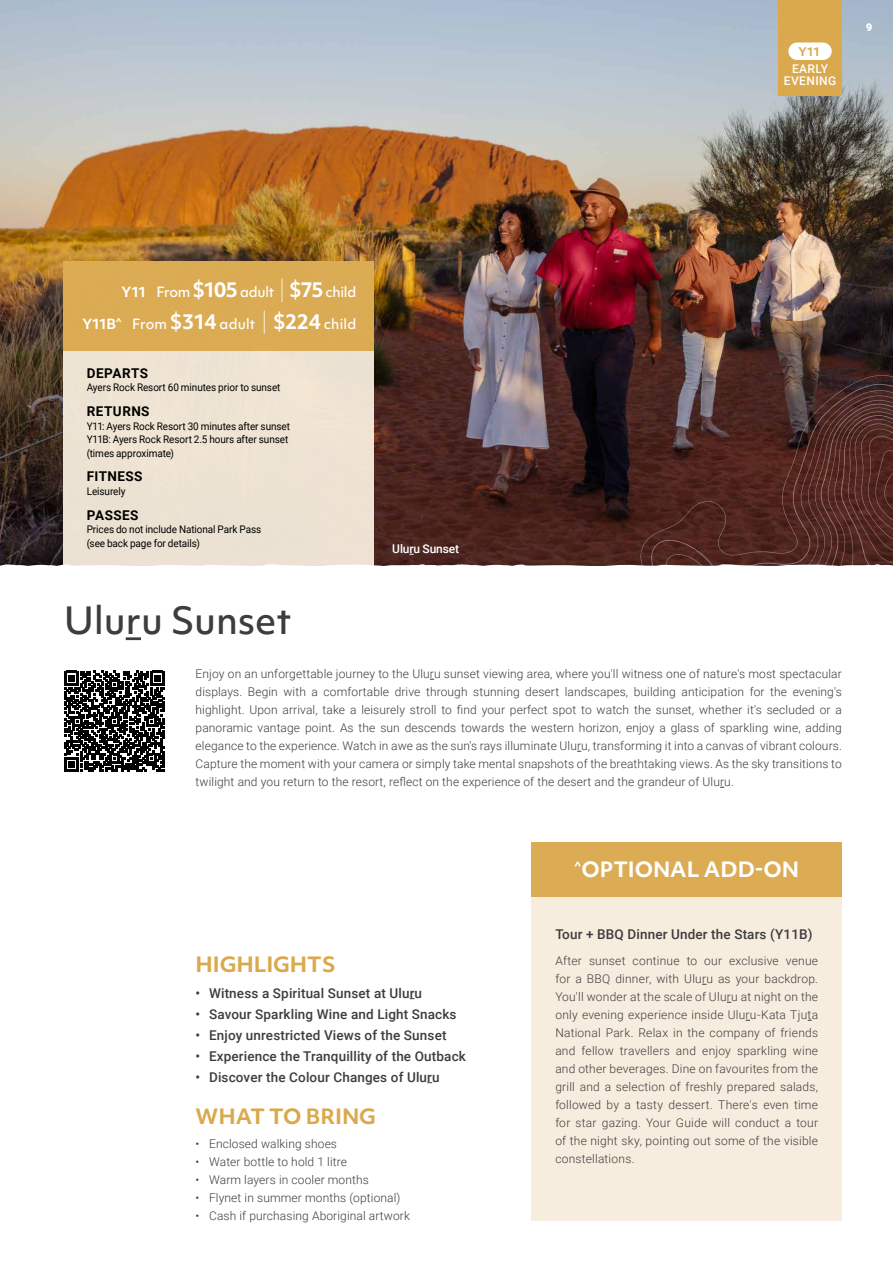
<style>
.page{position:relative;width:893px;height:1263px;background:#fff}
.page>*{position:absolute;margin:0;border:0;box-sizing:border-box;transform-origin:0 0}
.t1{font:500 36px "Objektiv Mk 1";color:#3d3c3e}
.t2{font:700 20.25px "Objektiv Mk 1";color:#daa94d}
.t3{font:700 20.25px "Objektiv Mk 1";color:#fff}
.t4{font:500 13.5px "Roboto";letter-spacing:.01em;color:#3d3c3e}
.t5{font:500 13.5px "Objektiv Mk 1";letter-spacing:.01em;color:#fff}
.t6{font:700 13.5px "Roboto";letter-spacing:.03em;color:#000}
.t7{font:500 13.5px "Objektiv Mk 1";letter-spacing:-.015em;color:#fff}
.t8{font:300 12px/18px "Roboto";letter-spacing:.01em;color:#3d3c3e;text-align:justify}
.t9{font:500 12px/12px "Roboto";letter-spacing:.035em;color:#fff;text-align:center}
.t10{font:500 12px "Roboto";letter-spacing:-.005em;color:#fff}
.t11{font:700 11.4px "Objektiv Mk 1";color:#daa94d}
.t12{font:10.5px/13.5px "Roboto";letter-spacing:-.01em;color:#000;scale:.95 1}
.t13{font:700 10.5px "Roboto";color:#fff}
.s1{font-weight:700}
.s2{font-weight:700;font-size:19.5px}
.s3{font-weight:100;font-size:21px}
</style>
<div class="page">
<img style="left:0;top:0;width:893px;height:384px">
<svg style="left:640px;top:376px;width:253px;height:8px;background:#4c3231"></svg>
<div style="left:778px;top:0;width:64px;height:96px;background:#daa94d"></div>
<div style="left:788px;top:43px;width:44px;height:17px;background:#fff;border-radius:9px"></div>
<div style="left:64px;top:351px;width:310px;height:33px;background:#eee4d3"></div>
<div style="left:64px;top:261px;width:310px;height:90px;background:#dbab53"></div>
<svg style="left:0;top:384px;width:893px;height:182px;background:#836b63"></svg>
<hr style="left:126px;top:637px;width:15px;height:3px;background:#3d3c3e">
<div style="left:531px;top:896px;width:311px;height:324px;background:#f7edde"></div>
<div style="left:531px;top:842px;width:311px;height:54px;background:#dbac54"></div>
<svg style="left:64px;top:671px;width:101px;height:100px"></svg>
<p class="t11" style="left:798px;top:43px;width:23px">Y11</p>
<p class="t9" style="left:784px;top:62px;width:54px">EARLY<br>EVENING</p>
<p class="t13" style="left:866px;top:20px;width:8px">9</p>
<p class="t7" style="left:122px;top:282px;width:236px"><span class="s1">Y11</span> From <span class="s2">$105</span> adult <span class="s3">|</span> <span class="s2">$75</span> child</p>
<p class="t5" style="left:82px;top:314px;width:275px"><span class="s1">Y11B</span><sup>^</sup> From <span class="s2">$314</span> adult <span class="s3">|</span> <span class="s2">$224</span> child</p>
<p class="t6" style="left:87px;top:364px;width:63px">DEPARTS</p>
<p class="t12" style="left:87px;top:381px;width:206px">Ayers Rock Resort 60 minutes prior to sunset</p>
<p class="t6" style="left:87px;top:402px;width:64px">RETURNS</p>
<p class="t12" style="left:87px;top:419px;width:216px">Y11: Ayers Rock Resort 30 minutes after sunset<br>Y11B: Ayers Rock Resort 2.5 hours after sunset (times approximate)</p>
<p class="t6" style="left:87px;top:467px;width:57px">FITNESS</p>
<p class="t12" style="left:87px;top:484px;width:43px">Leisurely</p>
<p class="t6" style="left:87px;top:505px;width:53px">PASSES</p>
<p class="t12" style="left:87px;top:522px;width:185px">Prices do not include National Park Pass (see back page for details)</p>
<h1 class="t1" style="left:64px;top:595px;width:229px">Uluru Sunset</h1>
<p class="t10" style="left:392px;top:541px;width:68px">Uluru Sunset</p>
<p class="t8" style="left:196px;top:665px;width:648px">Enjoy on an unforgettable journey to the Uluru sunset viewing area, where you'll witness one of nature's most spectacular displays. Begin with a comfortable drive through stunning desert landscapes, building anticipation for the evening's highlight. Upon arrival, take a leisurely stroll to find your perfect spot to watch the sunset, whether it's secluded or a panoramic vantage point. As the sun descends towards the western horizon, enjoy a glass of sparkling wine, adding elegance to the experience. Watch in awe as the sun's rays illuminate Uluru, transforming it into a canvas of vibrant colours.<br>Capture the moment with your camera or simply take mental snapshots of the breathtaking views. As the sky transitions to twilight and you return to the resort, reflect on the experience of the desert and the grandeur of Uluru.</p>
<h2 class="t2" style="left:196px;top:950px;width:141px">HIGHLIGHTS</h2>
<p class="t4" style="left:196px;top:983px;width:228px">• Witness a Spiritual Sunset at Uluru</p>
<p class="t4" style="left:196px;top:1004px;width:262px">• Savour Sparkling Wine and Light Snacks</p>
<p class="t4" style="left:196px;top:1025px;width:252px">• Enjoy unrestricted Views of the Sunset</p>
<p class="t4" style="left:196px;top:1046px;width:272px">• Experience the Tranquillity of the Outback</p>
<p class="t4" style="left:196px;top:1067px;width:246px">• Discover the Colour Changes of Uluru</p>
<h2 class="t2" style="left:196px;top:1102px;width:182px">WHAT TO BRING</h2>
<p class="t8" style="left:196px;top:1135px;width:143px">• Enclosed walking shoes</p>
<p class="t8" style="left:196px;top:1153px;width:153px">• Water bottle to hold 1 litre</p>
<p class="t8" style="left:196px;top:1171px;width:175px">• Warm layers in cooler months</p>
<p class="t8" style="left:196px;top:1189px;width:206px">• Flynet in summer months (optional)</p>
<p class="t8" style="left:196px;top:1207px;width:216px">• Cash if purchasing Aboriginal artwork</p>
<h2 class="t3" style="left:574px;top:855px;width:226px"><sup>^</sup>OPTIONAL ADD-ON</h2>
<p class="t4" style="left:555px;top:924px;width:259px">Tour + BBQ Dinner Under the Stars (Y11B)</p>
<p class="t8" style="left:555px;top:952px;width:264px">After sunset continue to our exclusive venue for a BBQ dinner, with Uluru as your backdrop.<br>You'll wonder at the scale of Uluru at night on the only evening experience inside Uluru-Kata Tjuta National Park. Relax in the company of friends and fellow travellers and enjoy sparkling wine and other beverages. Dine on favourites from the grill and a selection of freshly prepared salads, followed by a tasty dessert. There's even time for star gazing. Your Guide will conduct a tour of the night sky, pointing out some of the visible constellations.</p>
</div>
